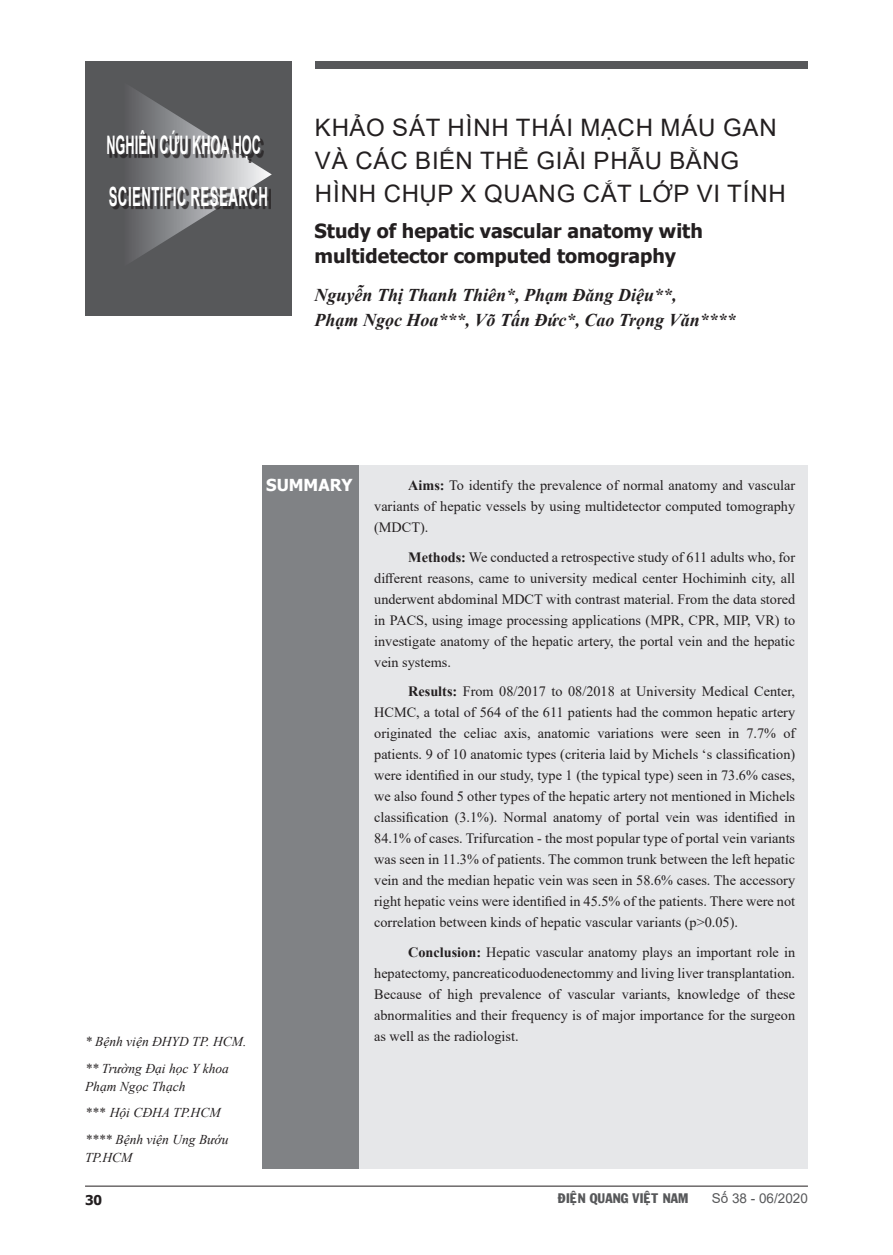
<style>
.page{position:relative;width:893px;height:1255px;background:#fff}
.page>*{position:absolute;margin:0;border:0;box-sizing:border-box;transform-origin:0 0}
.t1{font:700 26.4px "Arial";letter-spacing:.035em;color:#fff;scale:.5 1}
.t2{font:700 25.5px "Arial";color:#fff;scale:.5 1}
.t3{font:24px/33px "Arial";letter-spacing:.035em;color:#231f20}
.t4{font:700 19.5px/24px "Tahoma";color:#231f20}
.t5{font:italic 700 18px "Times New Roman";color:#231f20}
.t6{font:700 16.5px "Tahoma";color:#fff}
.t7{font:14.25px/21px "Times New Roman";color:#231f20;text-align:justify}
.chuthichtacgia{font:italic 13.5px/18px "Times New Roman";color:#231f20}
.t8{font:13.5px "VNI Franko";color:#57585a}
.t9{font:13.5px "Arial";color:#57585a}
.t10{font:700 13.5px "Tahoma";color:#231f20}
.s1{font-weight:700}
</style>
<div class="page">
<hr style="left:85px;top:1185px;width:723px;height:1px;background:#231f20">
<div style="left:85px;top:61px;width:207px;height:254px;background:#57585a"></div>
<svg style="left:124px;top:88px;width:148px;height:173px"></svg>
<div style="left:110px;top:133px;width:154px;height:30px;background:#231f20;opacity:.75"></div>
<div style="left:111px;top:189px;width:160px;height:21px;background:#231f20;opacity:.75"></div>
<div style="left:316px;top:61px;width:492px;height:7px;background:#57585a"></div>
<div style="left:263px;top:465px;width:545px;height:703px;background:#e6e7e9"></div>
<div style="left:262px;top:465px;width:96px;height:703px;background:#808285"></div>
<p class="t2" style="left:106px;top:127px;width:311px">NGHIÊN CỨU KHOA HỌC</p>
<p class="t1" style="left:109px;top:178px;width:320px">SCIENTIFIC RESEARCH</p>
<p class="t3" style="left:315px;top:111px;width:463px">KHẢO SÁT HÌNH THÁI MẠCH MÁU GAN<br>VÀ CÁC BIẾN THỂ GIẢI PHẪU BẰNG</p>
<p class="t3" style="left:315px;top:177px;width:472px">HÌNH CHỤP X QUANG CẮT LỚP VI TÍNH</p>
<p class="t4" style="left:315px;top:220px;width:390px">Study of hepatic vascular anatomy with multidetector computed tomography</p>
<p class="t5" style="left:315px;top:282px;width:364px">Nguyễn Thị Thanh Thiên*, Phạm Đăng Diệu**,</p>
<p class="t5" style="left:315px;top:308px;width:423px">Phạm Ngọc Hoa***, Võ Tấn Đức*, Cao Trọng Văn****</p>
<p class="chuthichtacgia" style="left:85px;top:1032px;width:163px">* Bệnh viện ĐHYD TP. HCM.</p>
<p class="chuthichtacgia" style="left:85px;top:1058px;width:145px">** Trường Đại học Y khoa<br>Phạm Ngọc Thạch</p>
<p class="chuthichtacgia" style="left:85px;top:1103px;width:137px">*** Hội CĐHA TP.HCM</p>
<p class="chuthichtacgia" style="left:85px;top:1129px;width:145px">**** Bệnh viện Ung Bướu<br>TP.HCM</p>
<p class="t6" style="left:266px;top:474px;width:88px">SUMMARY</p>
<p class="t7" style="left:374px;top:474px;width:422px;text-indent:34px"><span class="s1">Aims:</span> To identify the prevalence of normal anatomy and vascular variants of hepatic vessels by using multidetector computed tomography (MDCT).</p>
<p class="t7" style="left:374px;top:546px;width:422px;text-indent:34px"><span class="s1">Methods:</span> We conducted a retrospective study of 611 adults who, for different reasons, came to university medical center Hochiminh city, all underwent abdominal MDCT with contrast material. From the data stored in PACS, using image processing applications (MPR, CPR, MIP, VR) to investigate anatomy of the hepatic artery, the portal vein and the hepatic vein systems.</p>
<p class="t7" style="left:374px;top:680px;width:422px;text-indent:34px"><span class="s1">Results:</span> From 08/2017 to 08/2018 at University Medical Center, HCMC, a total of 564 of the 611 patients had the common hepatic artery originated the celiac axis, anatomic variations were seen in 7.7% of patients. 9 of 10 anatomic types (criteria laid by Michels ‘s classification) were identified in our study, type 1 (the typical type) seen in 73.6% cases, we also found 5 other types of the hepatic artery not mentioned in Michels classification (3.1%). Normal anatomy of portal vein was identified in 84.1% of cases. Trifurcation - the most popular type of portal vein variants was seen in 11.3% of patients. The common trunk between the left hepatic vein and the median hepatic vein was seen in 58.6% cases. The accessory right hepatic veins were identified in 45.5% of the patients. There were not correlation between kinds of hepatic vascular variants (p&gt;0.05).</p>
<p class="t7" style="left:374px;top:941px;width:422px;text-indent:34px"><span class="s1">Conclusion:</span> Hepatic vascular anatomy plays an important role in hepatectomy, pancreaticoduodenectommy and living liver transplantation.<br>Because of high prevalence of vascular variants, knowledge of these abnormalities and their frequency is of major importance for the surgeon as well as the radiologist.</p>
<p class="t10" style="left:85px;top:1190px;width:19px">30</p>
<p class="t8" style="left:558px;top:1187px;width:132px">ÑIEÄN QUANG VIEÄT NAM</p>
<p class="t9" style="left:712px;top:1188px;width:98px">Số 38 - 06/2020</p>
</div>
